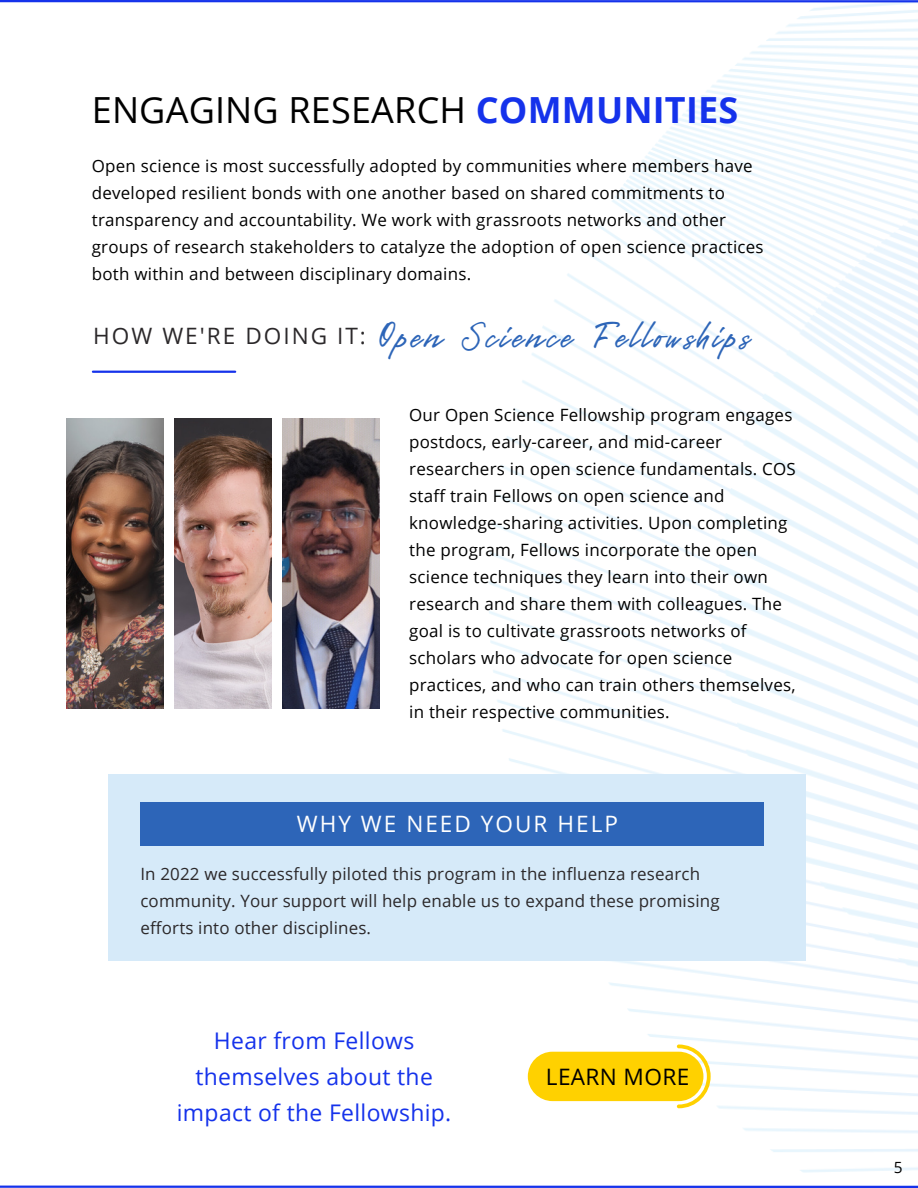
<style>
.page{position:relative;width:918px;height:1188px;background:#fff}
.page>*{position:absolute;margin:0;border:0;box-sizing:border-box;transform-origin:0 0}
.t1{font:42px "Gentlemens Script";letter-spacing:.09em;color:#2d65b8}
.t2{font:36px "Open Sans";letter-spacing:.005em;color:#000}
.t3{font:22.95px/36px "Open Sans";letter-spacing:.015em;color:#1532eb;text-align:center}
.t4{font:22.65px "Open Sans";letter-spacing:.015em;color:#000}
.t5{font:22.5px "Open Sans";letter-spacing:.09em;color:#fff}
.t6{font:22.5px "Open Sans";letter-spacing:.09em;color:#2b282a}
.t7{font:16.95px/27px "Open Sans";letter-spacing:.015em;color:#000}
.t8{font:16.95px/27px "Open Sans";letter-spacing:.01em;color:#2b282a}
.t9{font:15.45px "Open Sans";color:#000}
.s1{font-weight:700;color:#1532eb}
</style>
<div class="page">
<img style="left:349px;top:2px;width:569px;height:1184px">
<img style="left:66px;top:419px;width:97px;height:290px">
<img style="left:174px;top:419px;width:97px;height:290px">
<img style="left:282px;top:419px;width:97px;height:290px">
<hr style="left:93px;top:371px;width:142px;height:2px;background:#1532eb">
<div style="left:109px;top:774px;width:697px;height:187px;background:#d6eaf9"></div>
<div style="left:140px;top:803px;width:345px;height:43px;background:#2d65b8"></div>
<div style="left:419px;top:803px;width:345px;height:43px;background:#2d65b8"></div>
<div style="left:528px;top:1052px;width:175px;height:49px;background:#ffd100;border-radius:25px"></div>
<svg style="left:677px;top:1045px;width:34px;height:63px"></svg>
<hr style="left:0;top:0;width:918px;height:2px;background:#1532eb">
<hr style="left:0;top:1186px;width:918px;height:2px;background:#1532eb">
<p class="t2" style="left:92px;top:85px;width:648px">ENGAGING RESEARCH <span class="s1">COMMUNITIES</span></p>
<p class="t7" style="left:92px;top:151px;width:673px">Open science is most successfully adopted by communities where members have developed resilient bonds with one another based on shared commitments to transparency and accountability. We work with grassroots networks and other groups of research stakeholders to catalyze the adoption of open science practices both within and between disciplinary domains.</p>
<p class="t6" style="left:93px;top:320px;width:274px">HOW WE'RE DOING IT:</p>
<p class="t1" style="left:379px;top:310px;width:371px">Open Science Fellowships</p>
<p class="t7" style="left:409px;top:400px;width:388px">Our Open Science Fellowship program engages postdocs, early-career, and mid-career researchers in open science fundamentals. COS staff train Fellows on open science and knowledge-sharing activities. Upon completing the program, Fellows incorporate the open science techniques they learn into their own research and share them with colleagues. The goal is to cultivate grassroots networks of scholars who advocate for open science practices, and who can train others themselves, in their respective communities.</p>
<p class="t5" style="left:297px;top:808px;width:323px">WHY WE NEED YOUR HELP</p>
<p class="t8" style="left:140px;top:860px;width:581px">In 2022 we successfully piloted this program in the influenza research community. Your support will help enable us to expand these promising efforts into other disciplines.</p>
<p class="t3" style="left:177px;top:1023px;width:276px">Hear from Fellows themselves about the impact of the Fellowship.</p>
<p class="t4" style="left:546px;top:1061px;width:145px">LEARN MORE</p>
<p class="t9" style="left:894px;top:1156px;width:10px">5</p>
</div>
